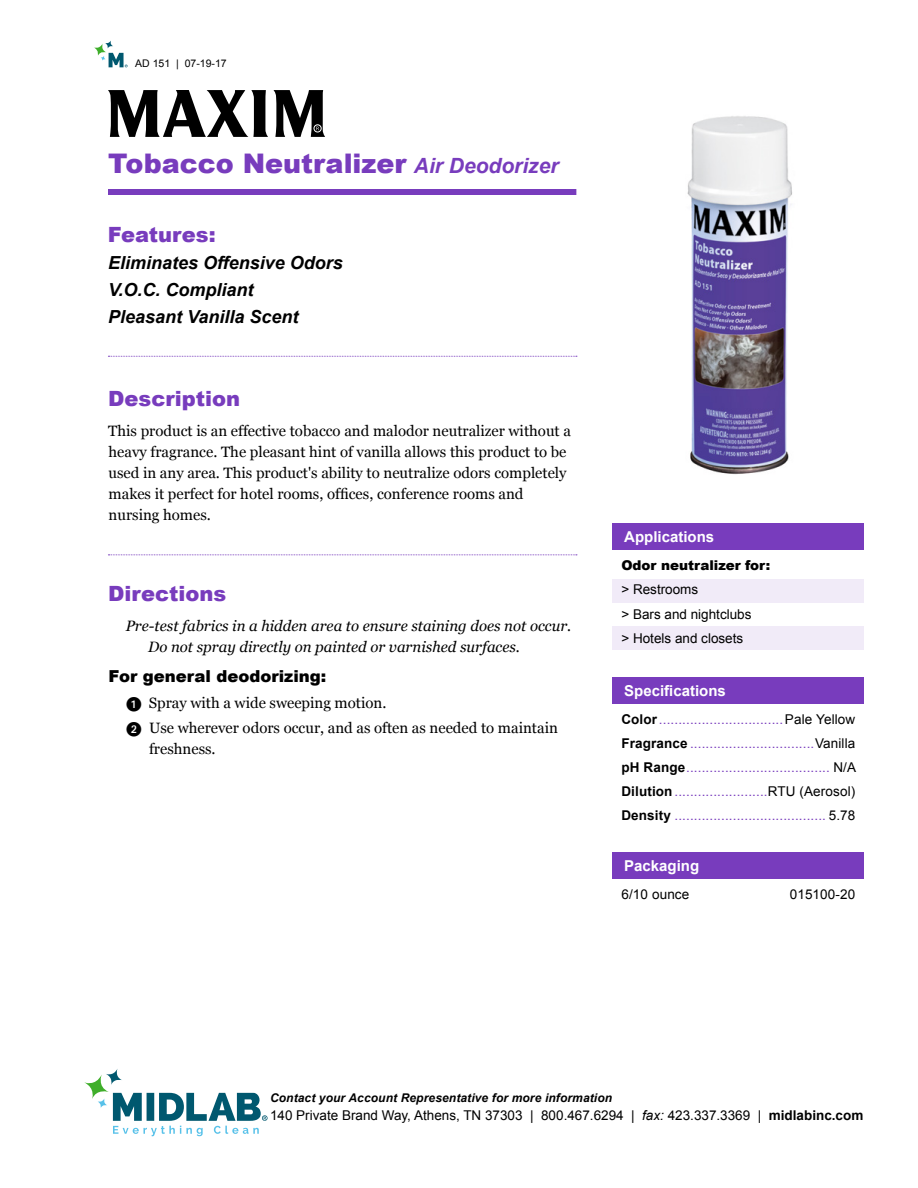
<style>
.page{position:relative;width:918px;height:1188px;background:#fff}
.page>*{position:absolute;margin:0;border:0;box-sizing:border-box;transform-origin:0 0}
.t1{font:900 27px "Arial";color:#783cbd}
.t2{font:900 21px "Arial";color:#783cbd}
.t3{font:italic 700 18px/27px "Arial";color:#000}
.t4{font:900 16.5px "Arial";color:#000}
.t5{font:15px/21px "Georgia";color:#000}
.t6{font:italic 15px/21px "Georgia";color:#000}
.t7{font:700 15px "Arial";color:#fff}
.t8{font:13.5px/24px "Arial";letter-spacing:.01em;color:#783cbd;text-align:justify}
.t9{font:13.5px/24px "Arial";color:#000}
.t10{font:900 13.5px "Arial";color:#000}
.t11{font:italic 700 12px "Arial";letter-spacing:.01em;color:#000}
.t12{font:10.5px "Arial";color:#000}
.s1{font-weight:700;font-style:italic;font-size:21px}
.s2{font-family:"European Pi One"}
.s3{font-weight:700;color:#000}
.s4{color:#000}
.s5{font-style:italic}
.s6{font-weight:700}
</style>
<div class="page">
<svg style="left:113px;top:1093px;width:155px;height:43px"></svg>
<svg style="left:84px;top:1074px;width:25px;height:25px"></svg>
<svg style="left:106px;top:1068px;width:16px;height:17px"></svg>
<svg style="left:97px;top:1098px;width:11px;height:10px"></svg>
<svg style="left:94px;top:43px;width:12px;height:13px"></svg>
<svg style="left:105px;top:40px;width:8px;height:9px"></svg>
<svg style="left:100px;top:53px;width:28px;height:14px"></svg>
<div style="left:612px;top:579px;width:252px;height:24px;background:#f1ebf8"></div>
<div style="left:612px;top:626px;width:252px;height:24px;background:#f1ebf8"></div>
<div style="left:612px;top:524px;width:252px;height:26px;background:#783cbd"></div>
<div style="left:612px;top:677px;width:252px;height:27px;background:#783cbd"></div>
<svg style="left:108px;top:90px;width:160px;height:47px"></svg>
<svg style="left:274px;top:90px;width:51px;height:47px"></svg>
<div style="left:612px;top:852px;width:252px;height:27px;background:#783cbd"></div>
<div style="left:108px;top:189px;width:468px;height:6px;background:#783cbd"></div>
<svg style="left:108px;top:356px;width:469px;height:1px"></svg>
<svg style="left:108px;top:554px;width:469px;height:1px"></svg>
<img style="left:687px;top:116px;width:105px;height:359px">
<p class="t12" style="left:135px;top:57px;width:93px">AD 151 | 07-19-17</p>
<h1 class="t1" style="left:108px;top:143px;width:452px">Tobacco Neutralizer <span class="s1">Air Deodorizer</span></h1>
<h2 class="t2" style="left:108px;top:220px;width:109px">Features:</h2>
<p class="t3" style="left:108px;top:250px;width:236px">Eliminates Offensive Odors<br>V.O.C. Compliant<br>Pleasant Vanilla Scent</p>
<h2 class="t2" style="left:108px;top:384px;width:133px">Description</h2>
<p class="t5" style="left:108px;top:421px;width:464px">This product is an effective tobacco and malodor neutralizer without a heavy fragrance. The pleasant hint of vanilla allows this product to be used in any area. This product's ability to neutralize odors completely makes it perfect for hotel rooms, offices, conference rooms and nursing homes.</p>
<h2 class="t2" style="left:108px;top:579px;width:120px">Directions</h2>
<p class="t6" style="left:148px;top:616px;width:425px;text-indent:-22px">Pre-test fabrics in a hidden area to ensure staining does not occur.<br>Do not spray directly on painted or varnished surfaces.</p>
<p class="t4" style="left:109px;top:664px;width:219px">For general deodorizing:</p>
<p class="t5" style="left:127px;top:690px;width:433px;line-height:25.5px"><span class="s2">1</span> Spray with a wide sweeping motion.<br><span class="s2">2</span> Use wherever odors occur, and as often as needed to maintain</p>
<p class="t5" style="left:149px;top:739px;width:68px">freshness.</p>
<p class="t7" style="left:624px;top:527px;width:92px">Applications</p>
<p class="t10" style="left:621px;top:556px;width:150px">Odor neutralizer for:</p>
<p class="t9" style="left:621px;top:578px;width:132px">&gt; Restrooms<br>&gt; Bars and nightclubs &gt; Hotels and closets</p>
<p class="t7" style="left:624px;top:681px;width:103px">Specifications</p>
<p class="t8" style="left:621px;top:708px;width:236px"><span class="s3">Color</span>................................<span class="s4">Pale Yellow </span><span class="s3">Fragrance</span> ................................<span class="s4">Vanilla </span><span class="s3">pH Range</span>..................................... <span class="s4">N/A </span><span class="s3">Dilution</span>........................<span class="s4">RTU (Aerosol)<br></span><span class="s3">Density</span> ....................................... <span class="s4">5.78</span></p>
<p class="t7" style="left:624px;top:856px;width:77px">Packaging</p>
<p class="t9" style="left:621px;top:883px;width:70px">6/10 ounce</p>
<p class="t9" style="left:790px;top:883px;width:67px">015100-20</p>
<p class="t11" style="left:270px;top:1090px;width:344px">Contact your Account Representative for more information</p>
<p class="t9" style="left:270px;top:1103px;width:595px">140 Private Brand Way, Athens, TN 37303 | 800.467.6294 | <span class="s5">fax:</span> 423.337.3369 | <span class="s6">midlabinc.com</span></p>
</div>
